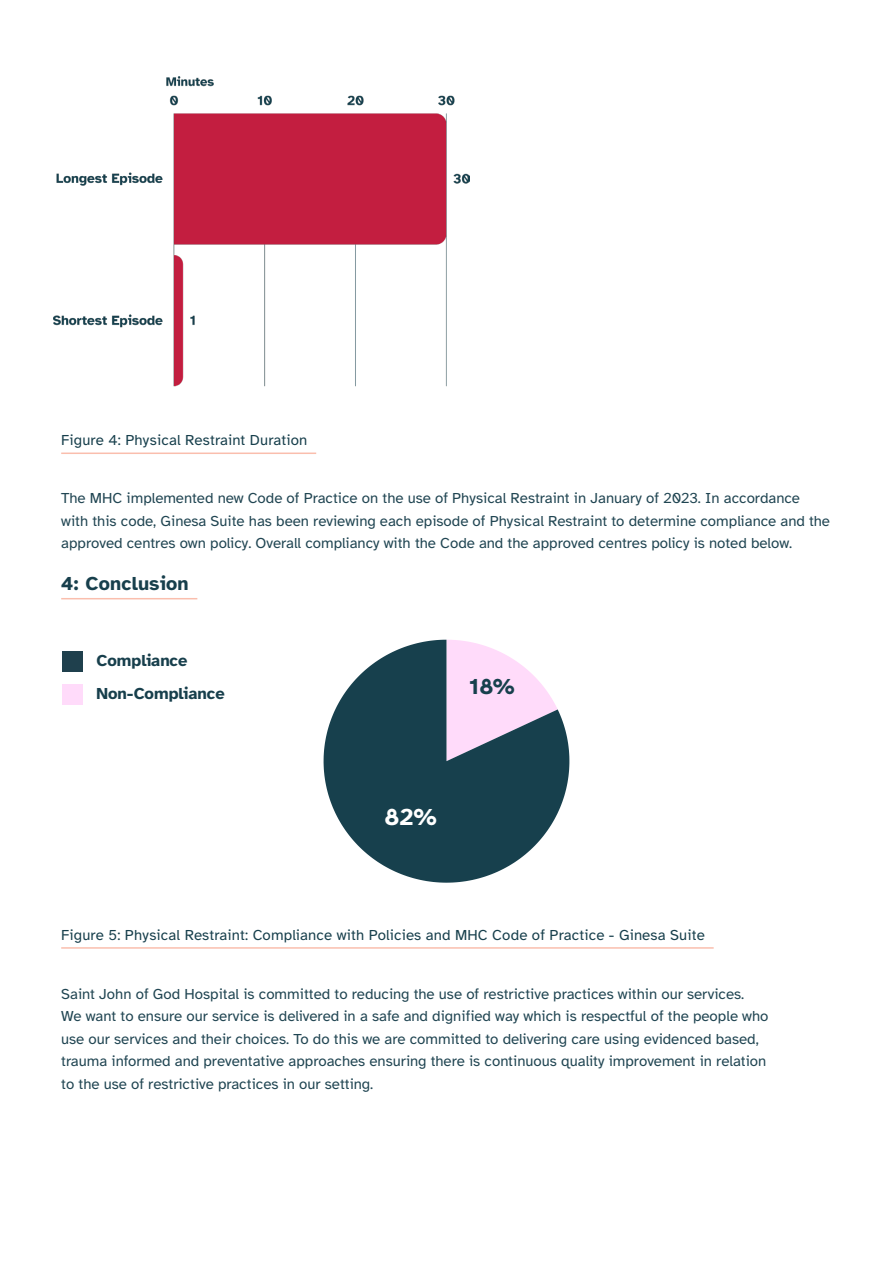
<style>
.page{position:relative;width:893px;height:1263px;background:#fff}
.page>*{position:absolute;margin:0;border:0;box-sizing:border-box;transform-origin:0 0}
.t1{font:700 24px "Atkinson Hyperlegible";color:#fff}
.t2{font:700 22.5px "Atkinson Hyperlegible";color:#17404d}
.t3{font:700 19.5px "Atkinson Hyperlegible";letter-spacing:.01em;color:#173f4c}
.t4{font:700 16.5px/33.3px "Atkinson Hyperlegible";color:#173f4c}
.t5{font:15px/22.5px "Atkinson Hyperlegible";color:#204552}
.t6{font:15px "Atkinson Hyperlegible";letter-spacing:.01em;color:#173f4c}
</style>
<div class="page">
<hr style="left:61px;top:598px;width:136px;height:1px;background:#fabead">
<hr style="left:61px;top:452px;width:255px;height:2px;background:#fabead">
<img style="left:53px;top:77px;width:416px;height:310px">
<svg style="left:324px;top:640px;width:245px;height:243px;fill:#17404d"></svg>
<svg style="left:446px;top:639px;width:112px;height:122px;background:#cbbdd3"></svg>
<hr style="left:61px;top:947px;width:653px;height:2px;background:#fabead">
<div style="left:507px;top:631px;width:53px;height:19px;background:#fff"></div>
<div style="left:62px;top:651px;width:20px;height:20px;background:#1f404d"></div>
<div style="left:62px;top:684px;width:20px;height:21px;background:#ffdbfa"></div>
<div style="left:343px;top:879px;width:47px;height:32px;background:#fff"></div>
<p class="t6" style="left:61px;top:432px;width:248px">Figure 4: Physical Restraint Duration</p>
<p class="t5" style="left:61px;top:487px;width:770px">The MHC implemented new Code of Practice on the use of Physical Restraint in January of 2023. In accordance with this code, Ginesa Suite has been reviewing each episode of Physical Restraint to determine compliance and the approved centres own policy. Overall compliancy with the Code and the approved centres policy is noted below.</p>
<h3 class="t3" style="left:61px;top:573px;width:129px">4: Conclusion</h3>
<p class="t4" style="left:96px;top:644px;width:130px">Compliance<br>Non-Compliance</p>
<h2 class="t2" style="left:469px;top:674px;width:47px">18%</h2>
<h1 class="t1" style="left:384px;top:803px;width:54px">82%</h1>
<p class="t6" style="left:61px;top:926px;width:645px">Figure 5: Physical Restraint: Compliance with Policies and MHC Code of Practice - Ginesa Suite</p>
<p class="t5" style="left:61px;top:983px;width:709px">Saint John of God Hospital is committed to reducing the use of restrictive practices within our services.<br>We want to ensure our service is delivered in a safe and dignified way which is respectful of the people who use our services and their choices. To do this we are committed to delivering care using evidenced based, trauma informed and preventative approaches ensuring there is continuous quality improvement in relation to the use of restrictive practices in our setting.</p>
</div>
